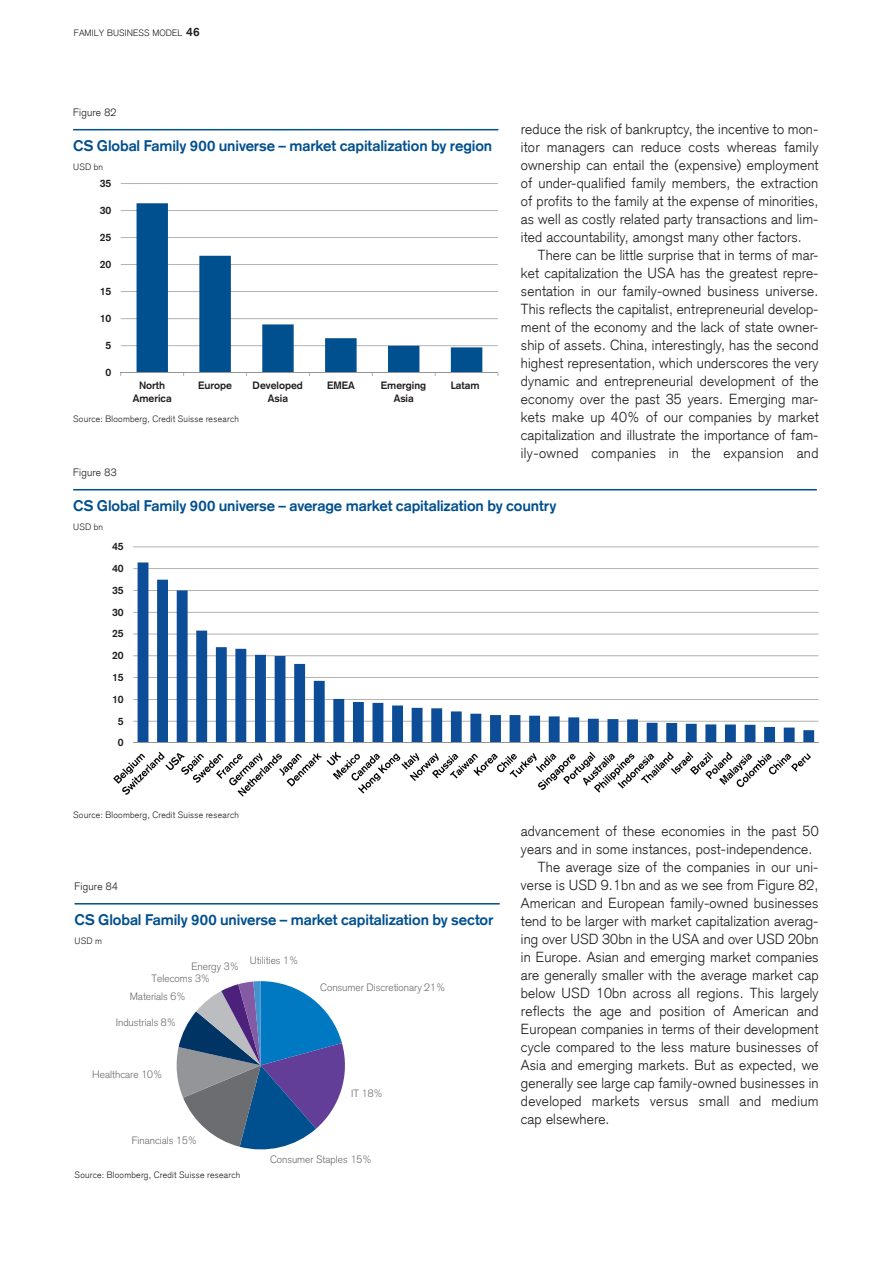
<style>
.page{position:relative;width:893px;height:1263px;background:#fff}
.page>*{position:absolute;margin:0;border:0;box-sizing:border-box;transform-origin:0 0}
.chart_titel{font:700 15px "Credit Suisse Type";letter-spacing:-.005em;color:#004f8f}
.Body{font:300 14.25px/18px "Credit Suisse Type";letter-spacing:.01em;color:#231f20;text-align:justify}
.t1{font:300 10.5px "Credit Suisse Type";color:#6c6d70}
.t2{font:700 10.5px/12.5px "Credit Suisse Type";color:#231f20;text-align:center}
.Figure_Table_Number{font:300 10.5px "Credit Suisse Type";letter-spacing:.025em;color:#231f20}
.Chart_Source{font:300 9px "Credit Suisse Type";letter-spacing:.03em;color:#231f20}
.Chart_Source-2{font:300 9px "Credit Suisse Type";letter-spacing:.01em;color:#231f20}
.s1{font-weight:700;font-size:12px}
</style>
<div class="page">
<hr style="left:73px;top:129px;width:425px;height:1px;background:#004f8f">
<hr style="left:73px;top:489px;width:744px;height:1px;background:#004f8f">
<hr style="left:74px;top:903px;width:426px;height:1px;background:#004f8f">
<hr style="left:121px;top:345px;width:377px;height:1px;background:#939598">
<hr style="left:121px;top:318px;width:377px;height:1px;background:#939598">
<hr style="left:121px;top:291px;width:377px;height:1px;background:#939598">
<hr style="left:121px;top:264px;width:377px;height:1px;background:#939598">
<hr style="left:121px;top:237px;width:377px;height:1px;background:#939598">
<hr style="left:121px;top:210px;width:377px;height:1px;background:#939598">
<hr style="left:121px;top:183px;width:377px;height:1px;background:#939598">
<svg style="left:137px;top:203px;width:345px;height:169px"></svg>
<hr style="left:121px;top:372px;width:377px;height:1px;background:#939598">
<hr style="left:133px;top:546px;width:686px;height:1px;background:#94968f">
<hr style="left:133px;top:568px;width:686px;height:1px;background:#94968f">
<hr style="left:133px;top:590px;width:686px;height:1px;background:#94968f">
<hr style="left:133px;top:612px;width:686px;height:1px;background:#94968f">
<hr style="left:133px;top:634px;width:686px;height:1px;background:#94968f">
<hr style="left:133px;top:655px;width:686px;height:1px;background:#94968f">
<hr style="left:133px;top:677px;width:686px;height:1px;background:#94968f">
<hr style="left:133px;top:699px;width:686px;height:1px;background:#94968f">
<hr style="left:133px;top:721px;width:686px;height:1px;background:#94968f">
<svg style="left:138px;top:562px;width:676px;height:181px"></svg>
<hr style="left:133px;top:743px;width:686px;height:1px;background:#94968f">
<svg style="left:113px;top:751px;width:698px;height:46px"></svg>
<svg style="left:176px;top:981px;width:169px;height:169px"></svg>
<p class="Chart_Source-2" style="left:74px;top:28px;width:127px">FAMILY BUSINESS MODEL <span class="s1">46</span></p>
<p class="Figure_Table_Number" style="left:73px;top:106px;width:45px">Figure 82</p>
<p class="chart_titel" style="left:73px;top:137px;width:421px">CS Global Family 900 universe – market capitalization by region</p>
<p class="Chart_Source" style="left:73px;top:161px;width:31px">USD bn</p>
<p class="t2" style="left:100px;top:177px;width:13px">35</p>
<p class="t2" style="left:100px;top:204px;width:13px">30</p>
<p class="t2" style="left:100px;top:231px;width:13px">25</p>
<p class="t2" style="left:100px;top:258px;width:13px">20</p>
<p class="t2" style="left:100px;top:285px;width:13px">15</p>
<p class="t2" style="left:100px;top:312px;width:13px">10</p>
<p class="t2" style="left:106px;top:339px;width:7px">5</p>
<p class="t2" style="left:106px;top:366px;width:7px">0</p>
<p class="t2" style="left:133px;top:379px;width:40px">North<br>America</p>
<p class="t2" style="left:198px;top:379px;width:35px">Europe</p>
<p class="t2" style="left:253px;top:379px;width:52px">Developed<br>Asia</p>
<p class="t2" style="left:327px;top:379px;width:29px">EMEA</p>
<p class="t2" style="left:381px;top:379px;width:47px">Emerging<br>Asia</p>
<p class="t2" style="left:451px;top:379px;width:30px">Latam</p>
<p class="Chart_Source" style="left:73px;top:413px;width:167px">Source: Bloomberg, Credit Suisse research</p>
<p class="Body" style="left:521px;top:120px;width:299px">reduce the risk of bankruptcy, the incentive to mon&shy;itor managers can reduce costs whereas family ownership can entail the (expensive) employment of under-qualified family members, the extraction of profits to the family at the expense of minorities, as well as costly related party transactions and lim&shy;ited accountability, amongst many other factors.</p>
<p class="Body" style="left:521px;top:246px;width:299px;text-indent:17px">There can be little surprise that in terms of mar&shy;ket capitalization the USA has the greatest repre&shy;sentation in our family-owned business universe.<br>This reflects the capitalist, entrepreneurial develop&shy;ment of the economy and the lack of state owner&shy;ship of assets. China, interestingly, has the second highest representation, which underscores the very dynamic and entrepreneurial development of the economy over the past 35 years. Emerging mar&shy;kets make up 40% of our companies by market capitalization and illustrate the importance of fam&shy;ily-owned companies in the expansion and</p>
<p class="Figure_Table_Number" style="left:73px;top:466px;width:45px">Figure 83</p>
<p class="chart_titel" style="left:73px;top:497px;width:485px">CS Global Family 900 universe – average market capitalization by country</p>
<p class="Chart_Source" style="left:73px;top:521px;width:31px">USD bn</p>
<p class="t2" style="left:112px;top:540px;width:13px">45</p>
<p class="t2" style="left:112px;top:562px;width:13px">40</p>
<p class="t2" style="left:112px;top:584px;width:13px">35</p>
<p class="t2" style="left:112px;top:606px;width:13px">30</p>
<p class="t2" style="left:112px;top:627px;width:13px">25</p>
<p class="t2" style="left:112px;top:649px;width:13px">20</p>
<p class="t2" style="left:112px;top:671px;width:13px">15</p>
<p class="t2" style="left:112px;top:693px;width:13px">10</p>
<p class="t2" style="left:118px;top:715px;width:7px">5</p>
<p class="t2" style="left:118px;top:736px;width:7px">0</p>
<p class="Chart_Source" style="left:73px;top:809px;width:167px">Source: Bloomberg, Credit Suisse research</p>
<p class="Figure_Table_Number" style="left:74px;top:880px;width:45px">Figure 84</p>
<p class="chart_titel" style="left:74px;top:911px;width:420px">CS Global Family 900 universe – market capitalization by sector</p>
<p class="Chart_Source" style="left:74px;top:935px;width:29px">USD m</p>
<p class="t1" style="left:191px;top:960px;width:49px">Energy 3%</p>
<p class="t1" style="left:152px;top:972px;width:60px">Telecoms 3%</p>
<p class="t1" style="left:130px;top:990px;width:57px">Materials 6%</p>
<p class="t1" style="left:116px;top:1016px;width:62px">Industrials 8%</p>
<p class="t1" style="left:250px;top:954px;width:50px">Utilities 1%</p>
<p class="t1" style="left:320px;top:981px;width:127px">Consumer Discretionary 21%</p>
<p class="t1" style="left:92px;top:1068px;width:72px">Healthcare 10%</p>
<p class="t1" style="left:132px;top:1134px;width:67px">Financials 15%</p>
<p class="Chart_Source" style="left:74px;top:1169px;width:167px">Source: Bloomberg, Credit Suisse research</p>
<p class="t1" style="left:351px;top:1087px;width:33px">IT 18%</p>
<p class="t1" style="left:270px;top:1153px;width:103px">Consumer Staples 15%</p>
<p class="Body" style="left:521px;top:822px;width:299px">advancement of these economies in the past 50 years and in some instances, post-independence.</p>
<p class="Body" style="left:521px;top:858px;width:299px;text-indent:17px">The average size of the companies in our uni&shy;verse is USD 9.1bn and as we see from Figure 82, American and European family-owned businesses tend to be larger with market capitalization averag&shy;ing over USD 30bn in the USA and over USD 20bn in Europe. Asian and emerging market companies are generally smaller with the average market cap below USD 10bn across all regions. This largely reflects the age and position of American and European companies in terms of their development cycle compared to the less mature businesses of Asia and emerging markets. But as expected, we generally see large cap family-owned businesses in developed markets versus small and medium cap elsewhere.</p>
</div>
